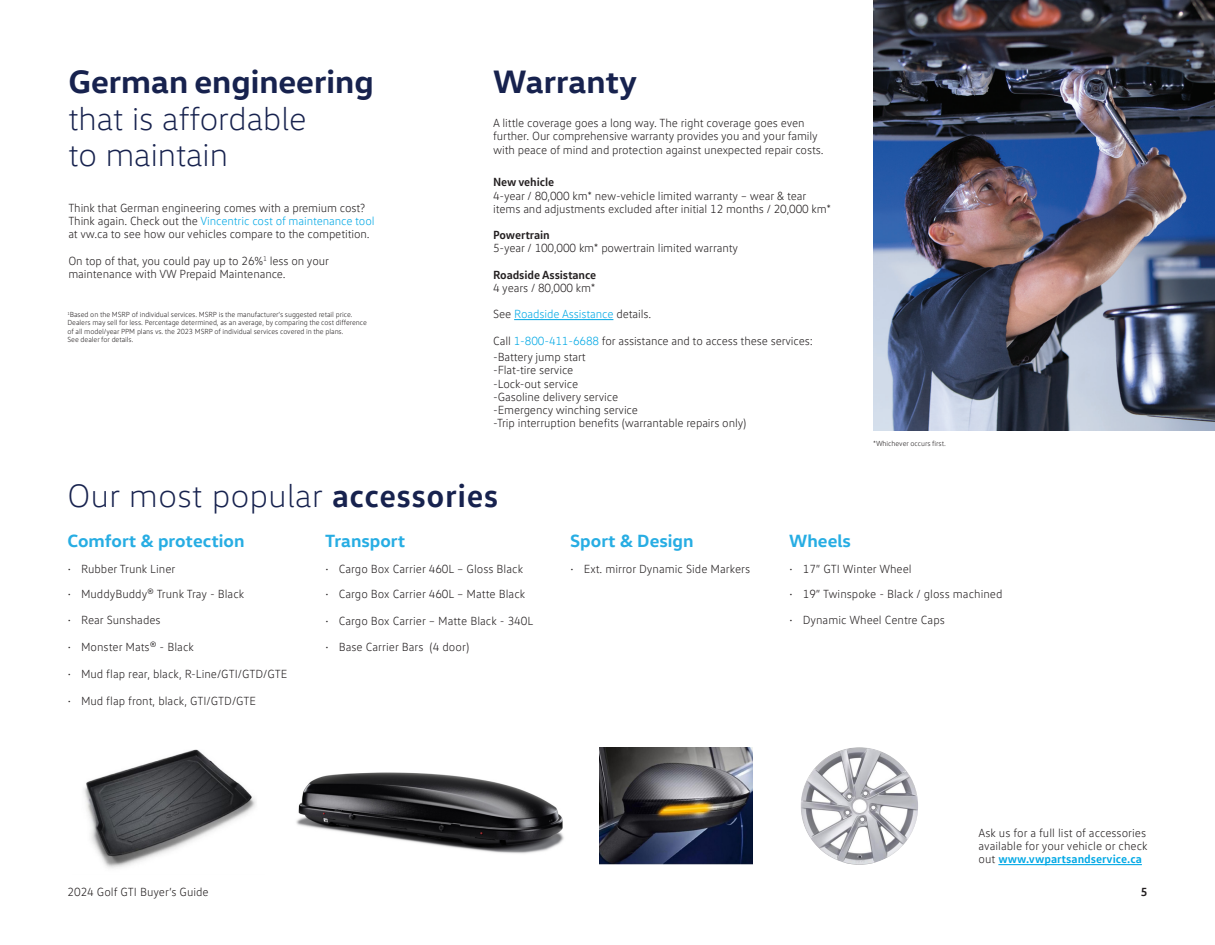
<style>
.page{position:relative;width:1215px;height:945px;background:#fff}
.page>*{position:absolute;margin:0;border:0;box-sizing:border-box;transform-origin:0 0}
.t1{font:700 33px/36.3px "VW Head";color:#17224e}
.Subheading_22pt{font:300 33px "VW Head";letter-spacing:.015em;color:#17224e}
.Subheading_12pt{font:700 18px "VW Head";color:#27ade3}
.Body_copy_8pt{font:300 12px/13.2px "VW Text";letter-spacing:-.01em;color:#231f20}
.Bullet{font:300 12px "VW Text";color:#231f20}
.Subheading_12pt-2{font:300 12px "VW Text";color:#231f20}
.Body_copy_8pt-2{font:700 12px "VW Text";letter-spacing:-.01em;color:#231f20}
.Body_copy_8pt-3{font:300 12px "VW Text";letter-spacing:-.01em;color:#00a8e5}
.Subheading_12pt-3{font:700 12px "VW Text";color:#00a8e5}
.Footer{font:700 12px "VW Text";color:#231f20}
.t2{font:300 7.5px/8.2px "VW Text";letter-spacing:-.01em;color:#231f20}
.s1{font-weight:300}
.s2{color:#00a8e5}
.s3{color:#231f20}
.s4{font-family:"VW Text";font-weight:700}
.s5{font-weight:300;color:#231f20}
</style>
<div class="page">
<img style="left:873px;top:0;width:342px;height:430px">
<img style="left:84px;top:750px;width:172px;height:119px">
<img style="left:600px;top:747px;width:152px;height:118px">
<img style="left:801px;top:747px;width:117px;height:118px;border-radius:59px">
<img style="left:296px;top:772px;width:268px;height:82px">
<hr style="left:514px;top:319px;width:99px;height:1px;background:#00a8e5">
<hr style="left:998px;top:864px;width:144px;height:1px;background:#00a8e5">
<p class="t1" style="left:68px;top:63px;width:307px">German engineering <span class="s1">that is affordable</span></p>
<p class="Subheading_22pt" style="left:68px;top:135px;width:161px">to maintain</p>
<p class="Body_copy_8pt" style="left:68px;top:201px;width:308px">Think that German engineering comes with a premium cost?<br>Think again. Check out the <span class="s2">Vincentric cost of maintenance tool </span>at vw.ca to see how our vehicles compare to the competition.</p>
<p class="Body_copy_8pt" style="left:68px;top:254px;width:262px">On top of that, you could pay up to 26%<sup>1</sup> less on your maintenance with VW Prepaid Maintenance.</p>
<p class="t2" style="left:68px;top:310px;width:301px"><sup>1</sup>Based on the MSRP of individual services. MSRP is the manufacturer’s suggested retail price.<br>Dealers may sell for less. Percentage determined, as an average, by comparing the cost difference of all model/year PPM plans vs. the 2023 MSRP of individual services covered in the plans.<br>See dealer for details.</p>
<p class="t1" style="left:493px;top:63px;width:145px">Warranty</p>
<p class="Body_copy_8pt" style="left:493px;top:116px;width:332px">A little coverage goes a long way. The right coverage goes even further. Our comprehensive warranty provides you and your family with peace of mind and protection against unexpected repair costs.</p>
<p class="Body_copy_8pt-2" style="left:493px;top:174px;width:62px">New vehicle</p>
<p class="Body_copy_8pt" style="left:493px;top:189px;width:339px">4-year / 80,000 km* new-vehicle limited warranty – wear &amp; tear items and adjustments excluded after initial 12 months / 20,000 km*</p>
<p class="Body_copy_8pt-2" style="left:493px;top:227px;width:58px">Powertrain</p>
<p class="Body_copy_8pt" style="left:493px;top:241px;width:247px">5-year / 100,000 km* powertrain limited warranty</p>
<p class="Body_copy_8pt-2" style="left:493px;top:267px;width:105px">Roadside Assistance</p>
<p class="Body_copy_8pt" style="left:493px;top:281px;width:104px">4 years / 80,000 km*</p>
<p class="Body_copy_8pt-3" style="left:493px;top:307px;width:160px"><span class="s3">See</span> Roadside Assistance <span class="s3">details.</span></p>
<p class="Body_copy_8pt" style="left:493px;top:334px;width:321px">Call <span class="s2">1-800-411-6688</span> for assistance and to access these services:</p>
<p class="Body_copy_8pt" style="left:493px;top:350px;width:94px">-Battery jump start</p>
<p class="Body_copy_8pt" style="left:493px;top:364px;width:82px">-Flat-tire service</p>
<p class="Body_copy_8pt" style="left:493px;top:377px;width:87px">-Lock-out service</p>
<p class="Body_copy_8pt" style="left:493px;top:390px;width:127px">-Gasoline delivery service</p>
<p class="Body_copy_8pt" style="left:493px;top:403px;width:146px">-Emergency winching service</p>
<p class="Body_copy_8pt" style="left:493px;top:416px;width:255px">-Trip interruption benefits (warrantable repairs only)</p>
<p class="t2" style="left:873px;top:439px;width:74px">*Whichever occurs first.</p>
<p class="Subheading_22pt" style="left:68px;top:476px;width:432px">Our most popular <span class="s4">accessories</span></p>
<p class="Subheading_12pt" style="left:68px;top:529px;width:179px">Comfort &amp; protection</p>
<p class="Bullet" style="left:325px;top:561px;width:199px">• Cargo Box Carrier 460L – Gloss Black</p>
<p class="Bullet" style="left:325px;top:587px;width:202px">• Cargo Box Carrier 460L – Matte Black</p>
<p class="Bullet" style="left:325px;top:614px;width:210px">• Cargo Box Carrier – Matte Black - 340L</p>
<p class="Bullet" style="left:325px;top:639px;width:146px">• Base Carrier Bars (4 door)</p>
<p class="Subheading_12pt" style="left:325px;top:529px;width:82px">Transport</p>
<p class="Bullet" style="left:68px;top:562px;width:110px">• Rubber Trunk Liner</p>
<p class="Bullet" style="left:68px;top:587px;width:178px">• MuddyBuddy® Trunk Tray - Black</p>
<p class="Bullet" style="left:68px;top:613px;width:95px">• Rear Sunshades</p>
<p class="Bullet" style="left:68px;top:640px;width:128px">• Monster Mats® - Black</p>
<p class="Bullet" style="left:68px;top:667px;width:222px">• Mud flap rear, black, R-Line/GTI/GTD/GTE</p>
<p class="Bullet" style="left:68px;top:694px;width:190px">• Mud flap front, black, GTI/GTD/GTE</p>
<p class="Subheading_12pt" style="left:570px;top:529px;width:125px">Sport &amp; Design</p>
<p class="Bullet" style="left:570px;top:561px;width:182px">• Ext. mirror Dynamic Side Markers</p>
<p class="Subheading_12pt" style="left:789px;top:529px;width:63px">Wheels</p>
<p class="Bullet" style="left:789px;top:561px;width:124px">• 17” GTI Winter Wheel</p>
<p class="Bullet" style="left:789px;top:587px;width:215px">• 19” Twinspoke - Black / gloss machined</p>
<p class="Bullet" style="left:789px;top:612px;width:157px">• Dynamic Wheel Centre Caps</p>
<p class="Body_copy_8pt" style="left:68px;top:885px;width:143px">2024 Golf GTI Buyer’s Guide</p>
<p class="Subheading_12pt-2" style="left:979px;top:826px;width:169px">Ask us for a full list of accessories</p>
<p class="Subheading_12pt-2" style="left:979px;top:839px;width:171px">available for your vehicle or check</p>
<p class="Subheading_12pt-3" style="left:979px;top:851px;width:165px"><span class="s5">out</span> www.vwpartsandservice.ca</p>
<p class="Footer" style="left:1141px;top:884px;width:8px">5</p>
</div>
